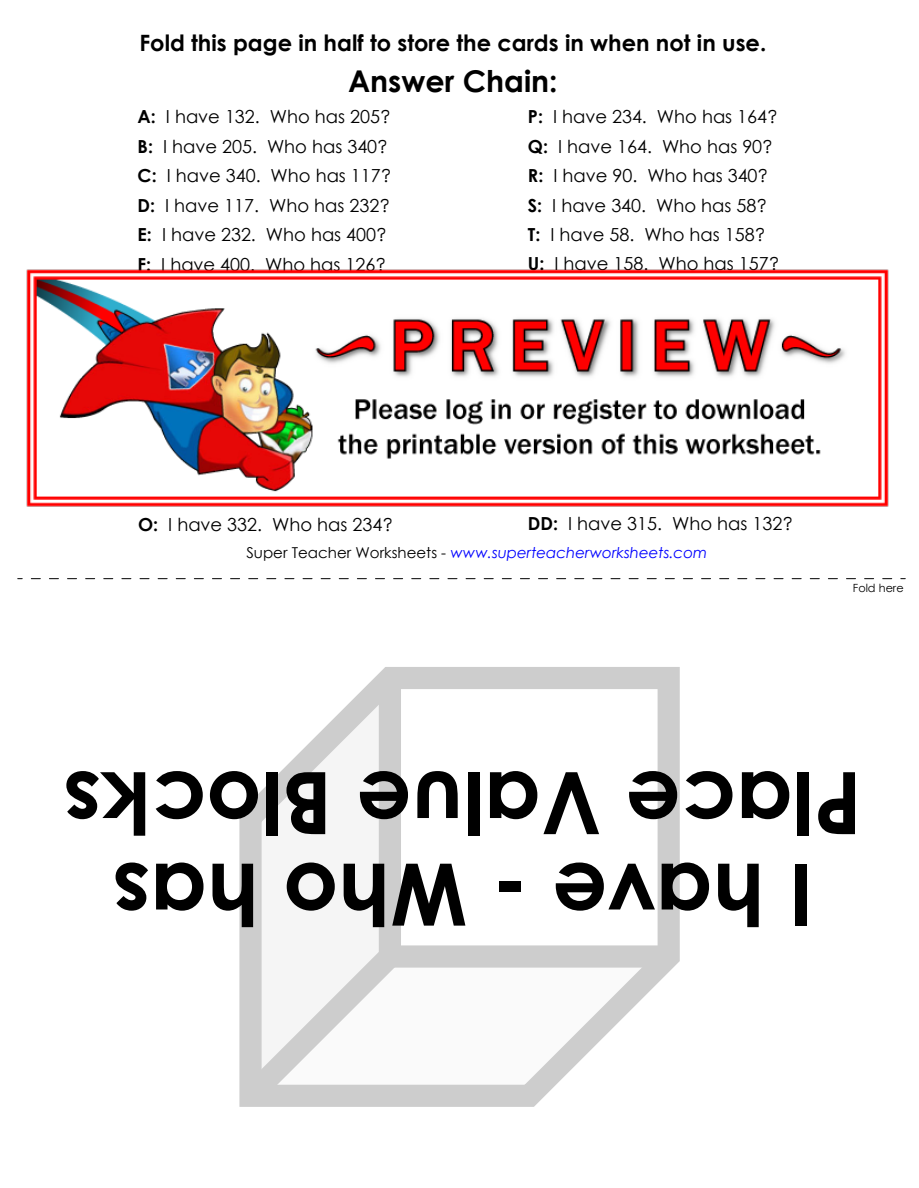
<style>
.page{position:relative;width:919px;height:1188px;background:#fff}
.page>*{position:absolute;margin:0;border:0;box-sizing:border-box;transform-origin:0 0}
.t1{font:700 86.25px/91.5px "Century Gothic 2";color:#000;text-align:center}
.t2{font:700 30px "Century Gothic 2";color:#000}
.t3{font:700 22.5px "Century Gothic 2";color:#000}
.t4{font:18px/29.4px "Century Gothic 2";color:#000}
.t5{font:italic 15px "Century Gothic 2";color:#00f}
.t6{font:11.25px "Century Gothic 2";color:#000}
.s1{font-weight:700}
.s2{font-style:normal;color:#000}
</style>
<div class="page">
<svg style="left:239px;top:685px;width:423px;height:422px"></svg>
<svg style="left:367px;top:667px;width:312px;height:312px"></svg>
<svg style="left:239px;top:925px;width:182px;height:182px"></svg>
<svg style="left:31px;top:578px;width:874px;height:1px"></svg>
<img style="left:26px;top:269px;width:863px;height:238px">
<p class="t3" style="left:139px;top:26px;width:628px">Fold this page in half to store the cards in when not in use.</p>
<h2 class="t2" style="left:348px;top:58px;width:211px">Answer Chain:</h2>
<p class="t4" style="left:138px;top:102px;width:255px"><span class="s1">A:</span> I have 132. Who has 205?<br><span class="s1">B:</span> I have 205. Who has 340?</p>
<p class="t4" style="left:528px;top:102px;width:251px"><span class="s1">P:</span> I have 234. Who has 164?</p>
<p class="t4" style="left:528px;top:131px;width:246px"><span class="s1">Q:</span> I have 164. Who has 90?</p>
<p class="t4" style="left:138px;top:161px;width:255px"><span class="s1">C:</span> I have 340. Who has 117?</p>
<p class="t4" style="left:528px;top:161px;width:242px"><span class="s1">R:</span> I have 90. Who has 340?</p>
<p class="t4" style="left:138px;top:190px;width:254px"><span class="s1">D:</span> I have 117. Who has 232?</p>
<p class="t4" style="left:528px;top:190px;width:241px"><span class="s1">S:</span> I have 340. Who has 58?</p>
<p class="t4" style="left:138px;top:220px;width:251px"><span class="s1">E:</span> I have 232. Who has 400?</p>
<p class="t4" style="left:528px;top:220px;width:239px"><span class="s1">T:</span> I have 58. Who has 158?</p>
<p class="t4" style="left:138px;top:249px;width:250px"><span class="s1">F:</span> I have 400. Who has 126?</p>
<p class="t4" style="left:528px;top:249px;width:253px"><span class="s1">U:</span> I have 158. Who has 157?</p>
<p class="t4" style="left:138px;top:509px;width:256px"><span class="s1">O:</span> I have 332. Who has 234?</p>
<p class="t4" style="left:528px;top:509px;width:266px"><span class="s1">DD:</span> I have 315. Who has 132?</p>
<p class="t5" style="left:246px;top:542px;width:462px"><span class="s2">Super Teacher Worksheets -</span> www.superteacherworksheets.com</p>
<p class="t6" style="left:852px;top:580px;width:52px">Fold here</p>
<h1 class="t1" style="left:861px;top:945px;width:800px;rotate:-180deg">I have - Who has<br>Place Value Blocks</h1>
</div>
